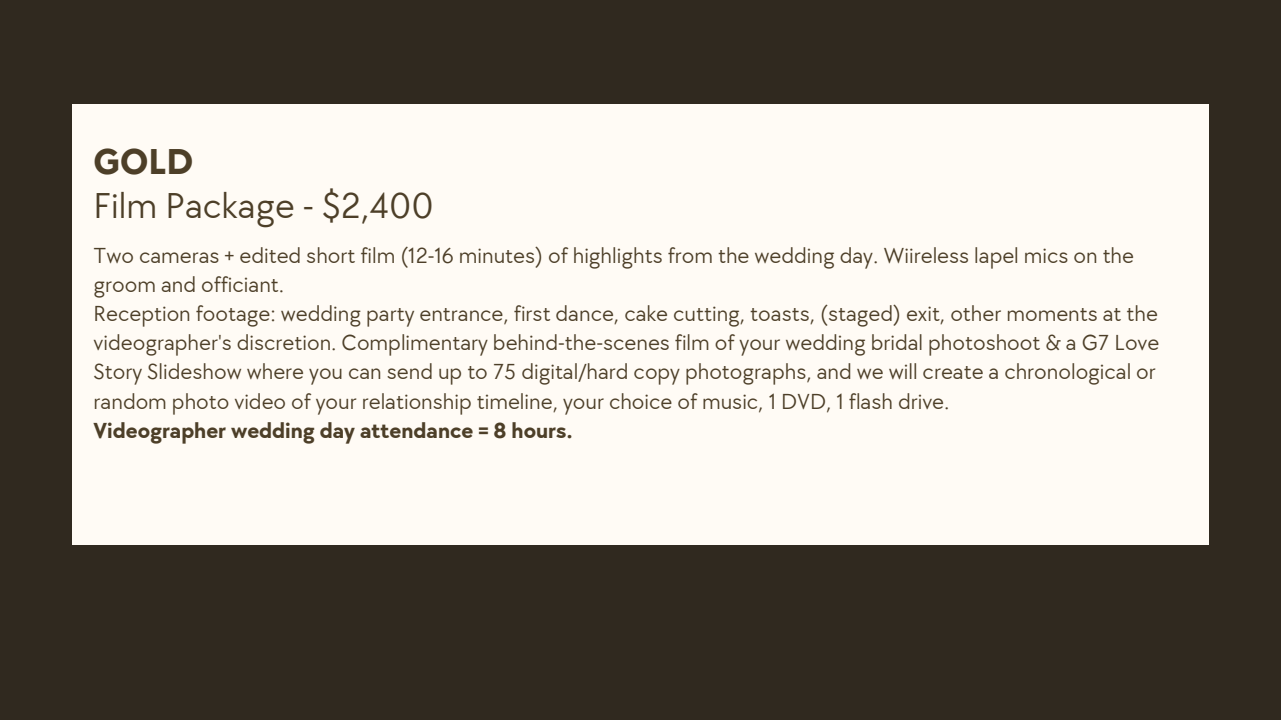
<style>
.page{position:relative;width:1281px;height:720px;background:#30291f}
.page>*{position:absolute;margin:0;border:0;box-sizing:border-box;transform-origin:0 0}
.t1{font:37.12px/44px "TT Chocolates";color:#4d3f28}
.t2{font:22.5px/29px "TT Chocolates";color:#4d3f28}
.t3{font:700 22.5px "TT Chocolates";color:#4d3f28}
.s1{font-weight:700}
</style>
<div class="page">
<div style="left:72px;top:104px;width:1136px;height:441px;background:#fffbf5"></div>
<h1 class="t1" style="left:94px;top:141px;width:341px"><span class="s1">GOLD<br></span>Film Package - $2,400</h1>
<p class="t2" style="left:94px;top:242px;width:1042px">Two cameras + edited short film (12-16 minutes) of highlights from the wedding day. Wiireless lapel mics on the groom and officiant.</p>
<p class="t2" style="left:94px;top:300px;width:1067px">Reception footage: wedding party entrance, first dance, cake cutting, toasts, (staged) exit, other moments at the videographer's discretion. Complimentary behind-the-scenes film of your wedding bridal photoshoot &amp; a G7 Love Story Slideshow where you can send up to 75 digital/hard copy photographs, and we will create a chronological or random photo video of your relationship timeline, your choice of music, 1 DVD, 1 flash drive.</p>
<p class="t3" style="left:94px;top:417px;width:481px">Videographer wedding day attendance = 8 hours.</p>
</div>
